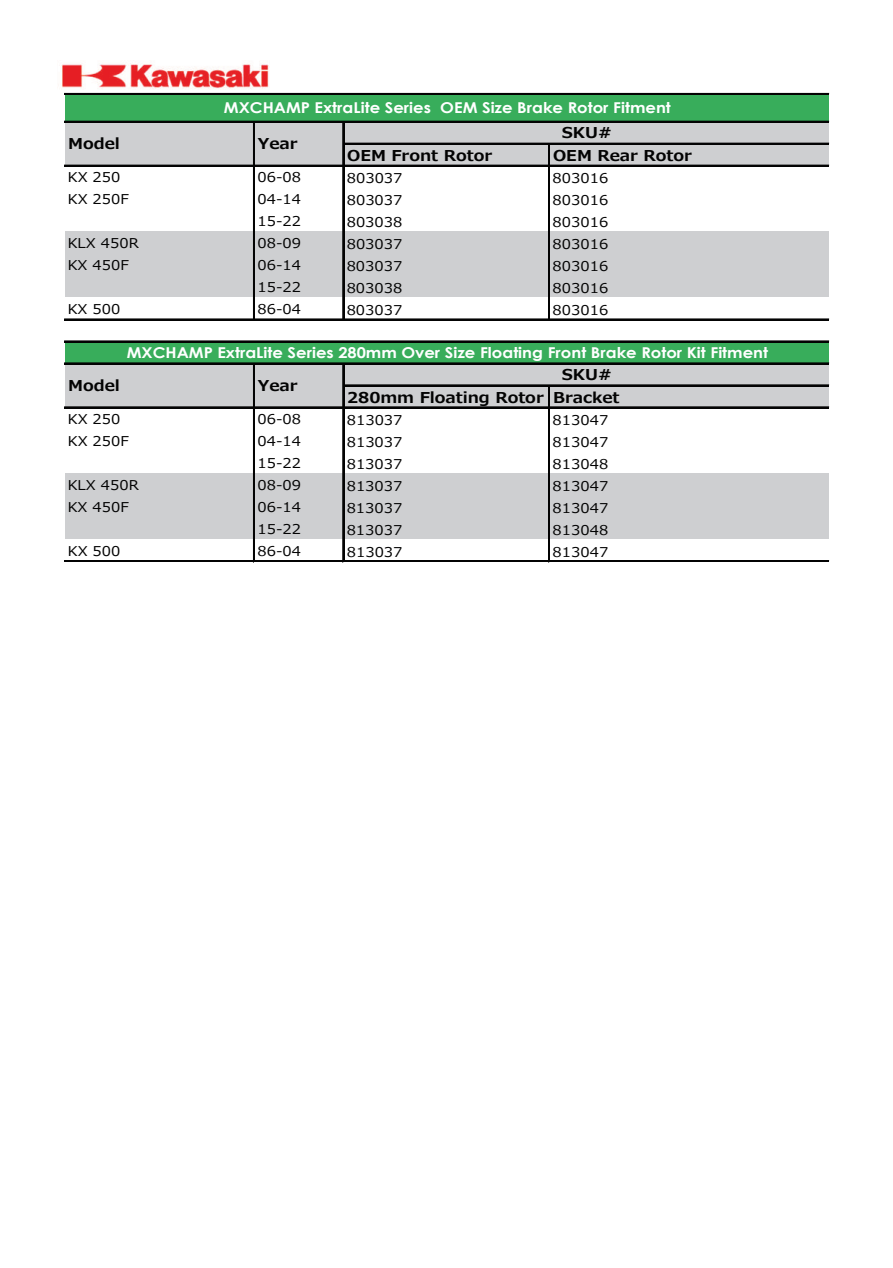
<style>
.page{position:relative;width:893px;height:1268px;background:#fff}
.page>*{position:absolute;margin:0;border:0;box-sizing:border-box;transform-origin:0 0}
.t1{font:700 15px "Century Gothic";color:#fff;scale:1.1 1}
.t2{font:700 15px "Meiryo UI";color:#030303;scale:1.1 1}
.t3{font:13.5px "Meiryo UI";letter-spacing:.005em;color:#030303;scale:1.1 1}
</style>
<div class="page">
<div style="left:65px;top:95px;width:764px;height:27px;background:#38ad5b"></div>
<div style="left:65px;top:122px;width:764px;height:44px;background:#cecfd1"></div>
<div style="left:65px;top:232px;width:764px;height:66px;background:#cecfd1"></div>
<div style="left:65px;top:297px;width:764px;height:45px;background:#fff"></div>
<div style="left:65px;top:341px;width:764px;height:23px;background:#38ad5b"></div>
<div style="left:65px;top:363px;width:764px;height:44px;background:#cecfd1"></div>
<div style="left:65px;top:473px;width:764px;height:66px;background:#cecfd1"></div>
<hr style="left:253px;top:123px;width:2px;height:197px;background:#030303">
<hr style="left:342px;top:123px;width:1px;height:197px;background:#030303">
<hr style="left:343px;top:123px;width:1px;height:197px;background:#030303">
<hr style="left:548px;top:144px;width:1px;height:176px;background:#030303">
<hr style="left:549px;top:144px;width:1px;height:176px;background:#030303">
<hr style="left:253px;top:364px;width:2px;height:198px;background:#030303">
<hr style="left:342px;top:364px;width:1px;height:198px;background:#030303">
<hr style="left:343px;top:364px;width:1px;height:198px;background:#030303">
<hr style="left:548px;top:386px;width:1px;height:176px;background:#030303">
<hr style="left:549px;top:386px;width:1px;height:176px;background:#030303">
<hr style="left:65px;top:93px;width:764px;height:2px;background:#030303">
<hr style="left:65px;top:121px;width:764px;height:2px;background:#030303">
<hr style="left:344px;top:143px;width:485px;height:1px;background:#030303">
<hr style="left:65px;top:165px;width:764px;height:1px;background:#030303">
<hr style="left:65px;top:318px;width:764px;height:1px;background:#030303">
<hr style="left:65px;top:319px;width:764px;height:1px;background:#030303">
<hr style="left:65px;top:340px;width:764px;height:1px;background:#030303">
<hr style="left:65px;top:341px;width:764px;height:1px;background:#030303">
<hr style="left:65px;top:362px;width:764px;height:1px;background:#030303">
<hr style="left:65px;top:363px;width:764px;height:1px;background:#030303">
<hr style="left:344px;top:384px;width:485px;height:1px;background:#030303">
<hr style="left:344px;top:385px;width:485px;height:1px;background:#030303">
<hr style="left:65px;top:406px;width:764px;height:1px;background:#030303">
<hr style="left:65px;top:407px;width:764px;height:1px;background:#030303">
<hr style="left:65px;top:560px;width:764px;height:2px;background:#030303">
<img style="left:61px;top:63px;width:209px;height:26px">
<p class="t1" style="left:224px;top:96px;width:408px">MXCHAMP ExtraLite Series OEM Size Brake Rotor Fitment</p>
<p class="t2" style="left:68px;top:133px;width:48px">Model</p>
<p class="t2" style="left:258px;top:133px;width:38px">Year</p>
<p class="t2" style="left:562px;top:122px;width:47px">SKU#</p>
<p class="t2" style="left:347px;top:145px;width:133px">OEM Front Rotor</p>
<p class="t2" style="left:553px;top:145px;width:128px">OEM Rear Rotor</p>
<p class="t3" style="left:68px;top:168px;width:49px">KX 250</p>
<p class="t3" style="left:257px;top:168px;width:41px">06-08</p>
<p class="t3" style="left:347px;top:169px;width:52px">803037</p>
<p class="t3" style="left:553px;top:169px;width:52px">803016</p>
<p class="t3" style="left:68px;top:190px;width:57px">KX 250F</p>
<p class="t3" style="left:257px;top:190px;width:41px">04-14</p>
<p class="t3" style="left:347px;top:191px;width:52px">803037</p>
<p class="t3" style="left:553px;top:191px;width:52px">803016</p>
<p class="t3" style="left:257px;top:212px;width:41px">15-22</p>
<p class="t3" style="left:347px;top:213px;width:52px">803038</p>
<p class="t3" style="left:553px;top:213px;width:52px">803016</p>
<p class="t3" style="left:68px;top:233px;width:66px">KLX 450R</p>
<p class="t3" style="left:257px;top:233px;width:41px">08-09</p>
<p class="t3" style="left:347px;top:235px;width:52px">803037</p>
<p class="t3" style="left:553px;top:235px;width:52px">803016</p>
<p class="t3" style="left:68px;top:255px;width:57px">KX 450F</p>
<p class="t3" style="left:257px;top:255px;width:41px">06-14</p>
<p class="t3" style="left:347px;top:257px;width:52px">803037</p>
<p class="t3" style="left:553px;top:257px;width:52px">803016</p>
<p class="t3" style="left:257px;top:277px;width:41px">15-22</p>
<p class="t3" style="left:347px;top:278px;width:52px">803038</p>
<p class="t3" style="left:553px;top:278px;width:52px">803016</p>
<p class="t3" style="left:68px;top:299px;width:49px">KX 500</p>
<p class="t3" style="left:257px;top:299px;width:41px">86-04</p>
<p class="t3" style="left:347px;top:300px;width:52px">803037</p>
<p class="t3" style="left:553px;top:300px;width:52px">803016</p>
<p class="t1" style="left:127px;top:341px;width:585px">MXCHAMP ExtraLite Series 280mm Over Size Floating Front Brake Rotor Kit Fitment</p>
<p class="t2" style="left:68px;top:375px;width:48px">Model</p>
<p class="t2" style="left:258px;top:375px;width:38px">Year</p>
<p class="t2" style="left:562px;top:364px;width:47px">SKU#</p>
<p class="t2" style="left:347px;top:386px;width:249px">280mm Floating Rotor Bracket</p>
<p class="t3" style="left:68px;top:409px;width:49px">KX 250</p>
<p class="t3" style="left:257px;top:409px;width:41px">06-08</p>
<p class="t3" style="left:347px;top:410px;width:52px">813037</p>
<p class="t3" style="left:553px;top:410px;width:52px">813047</p>
<p class="t3" style="left:68px;top:431px;width:57px">KX 250F</p>
<p class="t3" style="left:257px;top:431px;width:41px">04-14</p>
<p class="t3" style="left:347px;top:432px;width:52px">813037</p>
<p class="t3" style="left:553px;top:432px;width:52px">813047</p>
<p class="t3" style="left:257px;top:453px;width:41px">15-22</p>
<p class="t3" style="left:347px;top:454px;width:52px">813037</p>
<p class="t3" style="left:553px;top:454px;width:52px">813048</p>
<p class="t3" style="left:68px;top:475px;width:66px">KLX 450R</p>
<p class="t3" style="left:257px;top:475px;width:41px">08-09</p>
<p class="t3" style="left:347px;top:476px;width:52px">813037</p>
<p class="t3" style="left:553px;top:476px;width:52px">813047</p>
<p class="t3" style="left:68px;top:497px;width:57px">KX 450F</p>
<p class="t3" style="left:257px;top:497px;width:41px">06-14</p>
<p class="t3" style="left:347px;top:498px;width:52px">813037</p>
<p class="t3" style="left:553px;top:498px;width:52px">813047</p>
<p class="t3" style="left:257px;top:519px;width:41px">15-22</p>
<p class="t3" style="left:347px;top:520px;width:52px">813037</p>
<p class="t3" style="left:553px;top:520px;width:52px">813048</p>
<p class="t3" style="left:68px;top:541px;width:49px">KX 500</p>
<p class="t3" style="left:257px;top:541px;width:41px">86-04</p>
<p class="t3" style="left:347px;top:542px;width:52px">813037</p>
<p class="t3" style="left:553px;top:542px;width:52px">813047</p>
</div>
